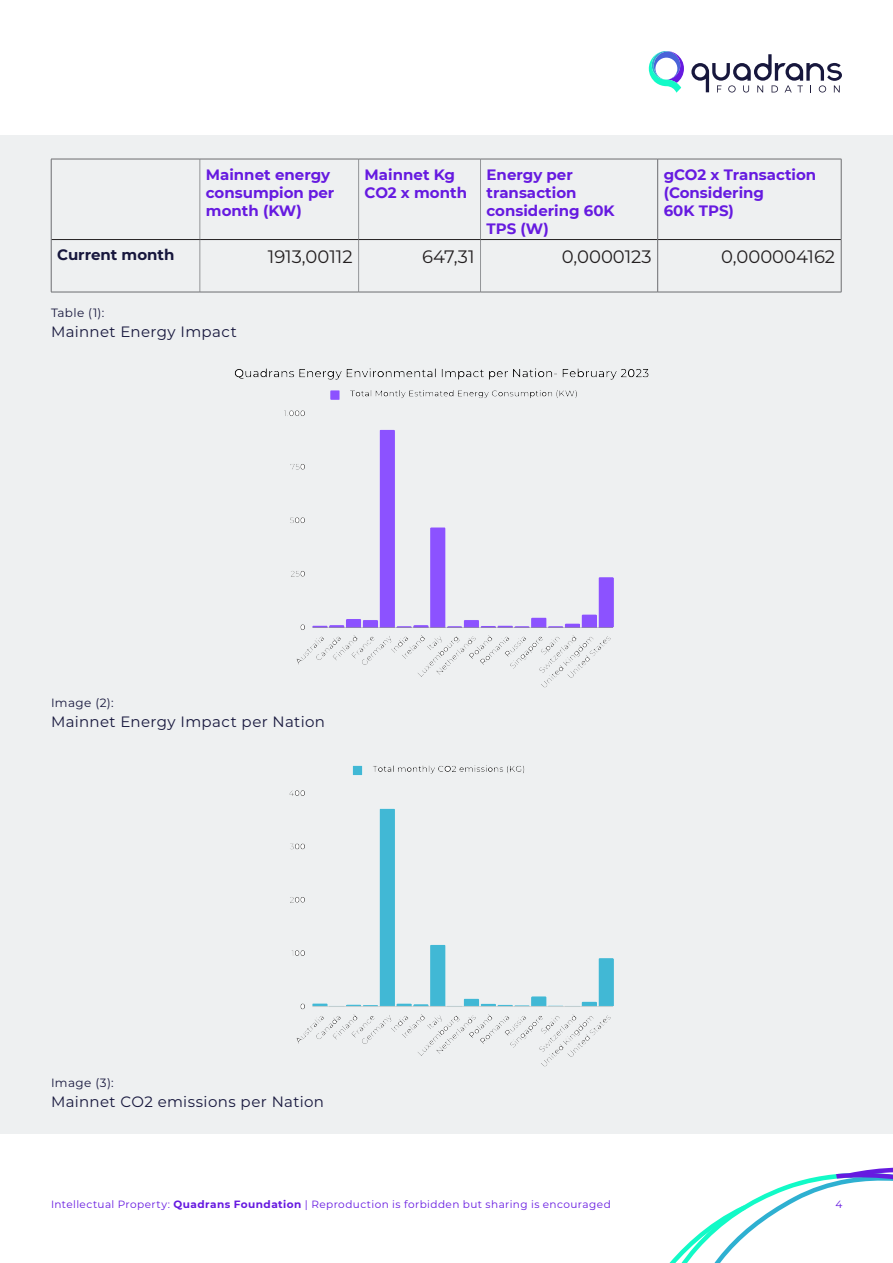
<style>
.page{position:relative;width:893px;height:1263px;background:#fff}
.page>*{position:absolute;margin:0;border:0;box-sizing:border-box;transform-origin:0 0}
.t1{font:18px "Montserrat";color:#231f20}
.t2{font:700 15px/18px "Montserrat";color:#661ae0}
.t3{font:15px "Montserrat";letter-spacing:.025em;color:#17173d}
.t4{font:700 15px "Montserrat";color:#17173d}
.t5{font:12px "Montserrat";letter-spacing:.035em;color:#17173d}
.t6{font:10.5px "Montserrat";letter-spacing:.04em;color:#6619e0}
.s1{font-weight:700}
</style>
<div class="page">
<div style="left:0;top:135px;width:893px;height:999px;background:#eef0f1"></div>
<hr style="left:200px;top:239px;width:159px;height:1px;background:#231f20">
<hr style="left:200px;top:159px;width:1px;height:80px;background:#939598">
<hr style="left:200px;top:240px;width:1px;height:52px;background:#939598">
<hr style="left:51px;top:239px;width:149px;height:1px;background:#231f20">
<hr style="left:358px;top:159px;width:1px;height:80px;background:#939598">
<hr style="left:358px;top:240px;width:1px;height:52px;background:#939598">
<hr style="left:359px;top:239px;width:121px;height:1px;background:#231f20">
<hr style="left:480px;top:159px;width:1px;height:80px;background:#939598">
<hr style="left:480px;top:240px;width:1px;height:52px;background:#939598">
<hr style="left:480px;top:239px;width:177px;height:1px;background:#231f20">
<hr style="left:658px;top:239px;width:183px;height:1px;background:#231f20">
<hr style="left:51px;top:159px;width:149px;height:1px;background:#6c6d70">
<hr style="left:51px;top:159px;width:1px;height:81px;background:#6c6d70">
<hr style="left:200px;top:159px;width:159px;height:1px;background:#6c6d70">
<hr style="left:359px;top:159px;width:121px;height:1px;background:#6c6d70">
<hr style="left:480px;top:159px;width:178px;height:1px;background:#6c6d70">
<hr style="left:658px;top:159px;width:183px;height:1px;background:#6c6d70">
<hr style="left:657px;top:159px;width:1px;height:81px;background:#6c6d70">
<hr style="left:841px;top:159px;width:1px;height:81px;background:#6c6d70">
<hr style="left:51px;top:240px;width:1px;height:52px;background:#6c6d70">
<hr style="left:657px;top:240px;width:1px;height:52px;background:#6c6d70">
<hr style="left:841px;top:240px;width:1px;height:52px;background:#6c6d70">
<hr style="left:51px;top:292px;width:149px;height:1px;background:#6c6d70">
<hr style="left:200px;top:292px;width:159px;height:1px;background:#6c6d70">
<hr style="left:359px;top:292px;width:121px;height:1px;background:#6c6d70">
<hr style="left:480px;top:292px;width:178px;height:1px;background:#6c6d70">
<hr style="left:658px;top:292px;width:183px;height:1px;background:#6c6d70">
<svg style="left:691px;top:54px;width:151px;height:39px"></svg>
<svg style="left:649px;top:51px;width:35px;height:42px"></svg>
<svg style="left:669px;top:1168px;width:224px;height:95px"></svg>
<img style="left:234px;top:368px;width:415px;height:320px">
<img style="left:289px;top:765px;width:325px;height:302px">
<p class="t2" style="left:206px;top:164px;width:126px">Mainnet energy</p>
<p class="t2" style="left:206px;top:182px;width:130px">consumpion per month (KW)</p>
<p class="t2" style="left:365px;top:164px;width:104px">Mainnet Kg<br>CO2 x month</p>
<p class="t2" style="left:486px;top:164px;width:88px">Energy per</p>
<p class="t2" style="left:486px;top:182px;width:92px">transaction</p>
<p class="t2" style="left:486px;top:200px;width:130px">considering 60K</p>
<p class="t2" style="left:486px;top:218px;width:64px">TPS (W)</p>
<p class="t2" style="left:664px;top:164px;width:154px">gCO2 x Transaction (Considering</p>
<p class="t2" style="left:664px;top:200px;width:72px">60K TPS)</p>
<p class="t4" style="left:57px;top:244px;width:119px">Current month</p>
<p class="t1" style="left:268px;top:244px;width:86px">1913,00112</p>
<p class="t1" style="left:422px;top:244px;width:54px">647,31</p>
<p class="t1" style="left:562px;top:244px;width:91px">0,0000123</p>
<p class="t1" style="left:721px;top:244px;width:116px">0,000004162</p>
<p class="t5" style="left:51px;top:305px;width:55px">Table (1):</p>
<p class="t3" style="left:51px;top:321px;width:187px">Mainnet Energy Impact</p>
<p class="t5" style="left:51px;top:694px;width:64px">Image (2):</p>
<p class="t3" style="left:51px;top:711px;width:276px">Mainnet Energy Impact per Nation</p>
<p class="t5" style="left:51px;top:1075px;width:64px">Image (3):</p>
<p class="t3" style="left:51px;top:1091px;width:275px">Mainnet CO2 emissions per Nation</p>
<p class="t6" style="left:51px;top:1197px;width:561px">Intellectual Property: <span class="s1">Quadrans Foundation</span> | Reproduction is forbidden but sharing is encouraged</p>
<p class="t6" style="left:835px;top:1197px;width:8px">4</p>
</div>
